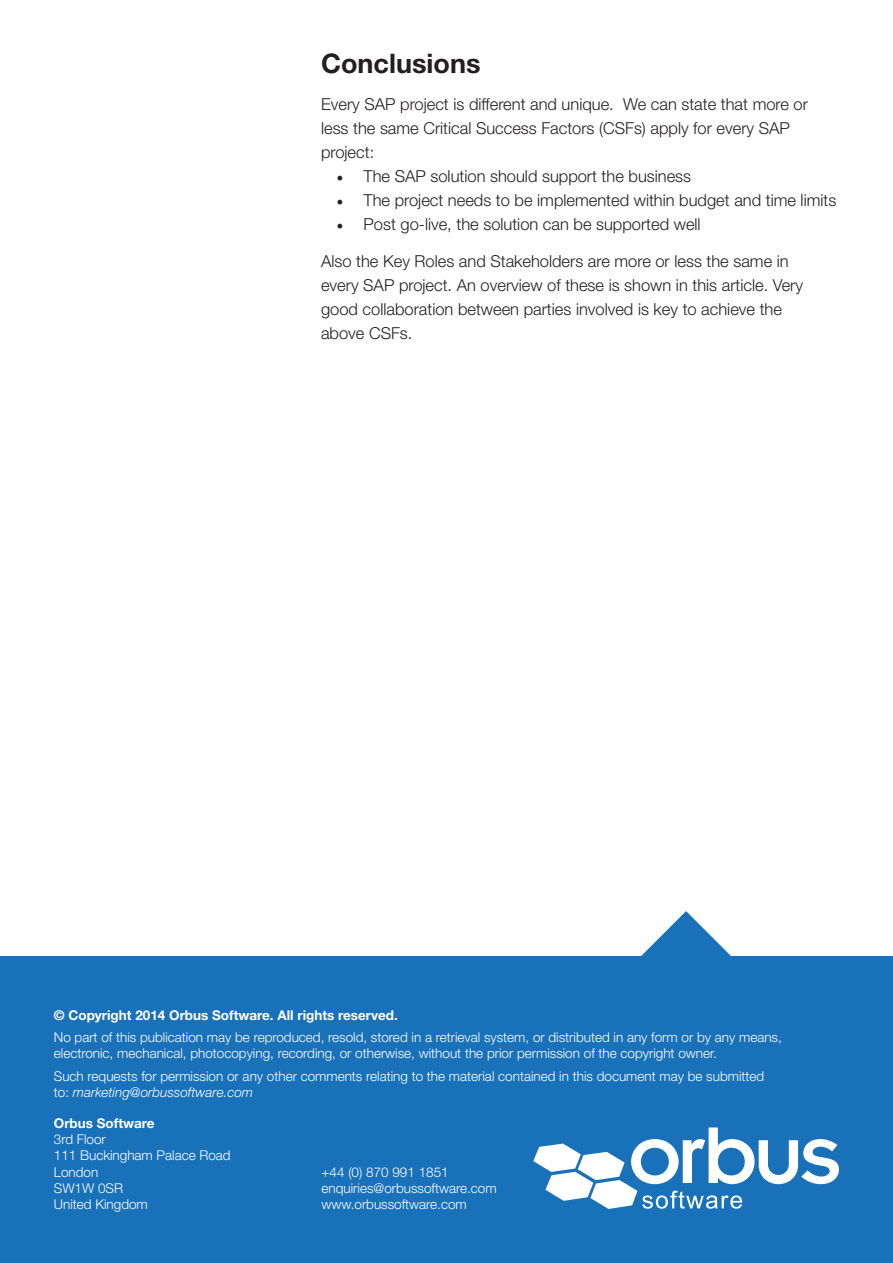
<style>
.page{position:relative;width:893px;height:1263px;background:#fff}
.page>*{position:absolute;margin:0;border:0;box-sizing:border-box;transform-origin:0 0}
.t1{font:700 27px "Helvetica Neue LT Std";color:#231f20}
.t2{font:300 16.5px/24px "Helvetica Neue LT Std";color:#231f20}
.t3{font:300 13.5px/16.2px "Helvetica Neue LT Std";color:#fff}
.t4{font:700 13.5px "Helvetica Neue LT Std";color:#fff}
.s1{font-family:"Minion Pro";font-weight:400;font-size:18px}
.s2{font-style:italic}
.s3{font-weight:700}
</style>
<div class="page">
<div style="left:0;top:956px;width:893px;height:307px;background:#1971ba"></div>
<svg style="left:533px;top:1127px;width:306px;height:82px"></svg>
<svg style="left:641px;top:911px;width:90px;height:45px"></svg>
<p class="t1" style="left:321px;top:47px;width:161px">Conclusions</p>
<p class="t2" style="left:321px;top:92px;width:488px">Every SAP project is different and unique. We can state that more or less the same Critical Success Factors (CSFs) apply for every SAP project:</p>
<p class="t2" style="left:337px;top:164px;width:356px"><span class="s1">•</span> The SAP solution should support the business</p>
<p class="t2" style="left:337px;top:188px;width:501px"><span class="s1">•</span> The project needs to be implemented within budget and time limits</p>
<p class="t2" style="left:337px;top:212px;width:366px"><span class="s1">•</span> Post go-live, the solution can be supported well</p>
<p class="t2" style="left:321px;top:249px;width:484px">Also the Key Roles and Stakeholders are more or less the same in every SAP project. An overview of these is shown in this article. Very good collaboration between parties involved is key to achieve the above CSFs.</p>
<p class="t4" style="left:54px;top:1006px;width:346px">© Copyright 2014 Orbus Software. All rights reserved.</p>
<p class="t3" style="left:54px;top:1029px;width:729px">No part of this publication may be reproduced, resold, stored in a retrieval system, or distributed in any form or by any means, electronic, mechanical, photocopying, recording, or otherwise, without the prior permission of the copyright owner.</p>
<p class="t3" style="left:54px;top:1068px;width:712px">Such requests for permission or any other comments relating to the material contained in this document may be submitted to: <span class="s2">marketing@orbussoftware.com</span></p>
<p class="t3" style="left:54px;top:1115px;width:178px"><span class="s3">Orbus Software<br></span>3rd Floor<br>111 Buckingham Palace Road<br>London<br>SW1W 0SR<br>United Kingdom</p>
<p class="t3" style="left:321px;top:1163px;width:177px">+44 (0) 870 991 1851 enquiries@orbussoftware.com www.orbussoftware.com</p>
</div>
